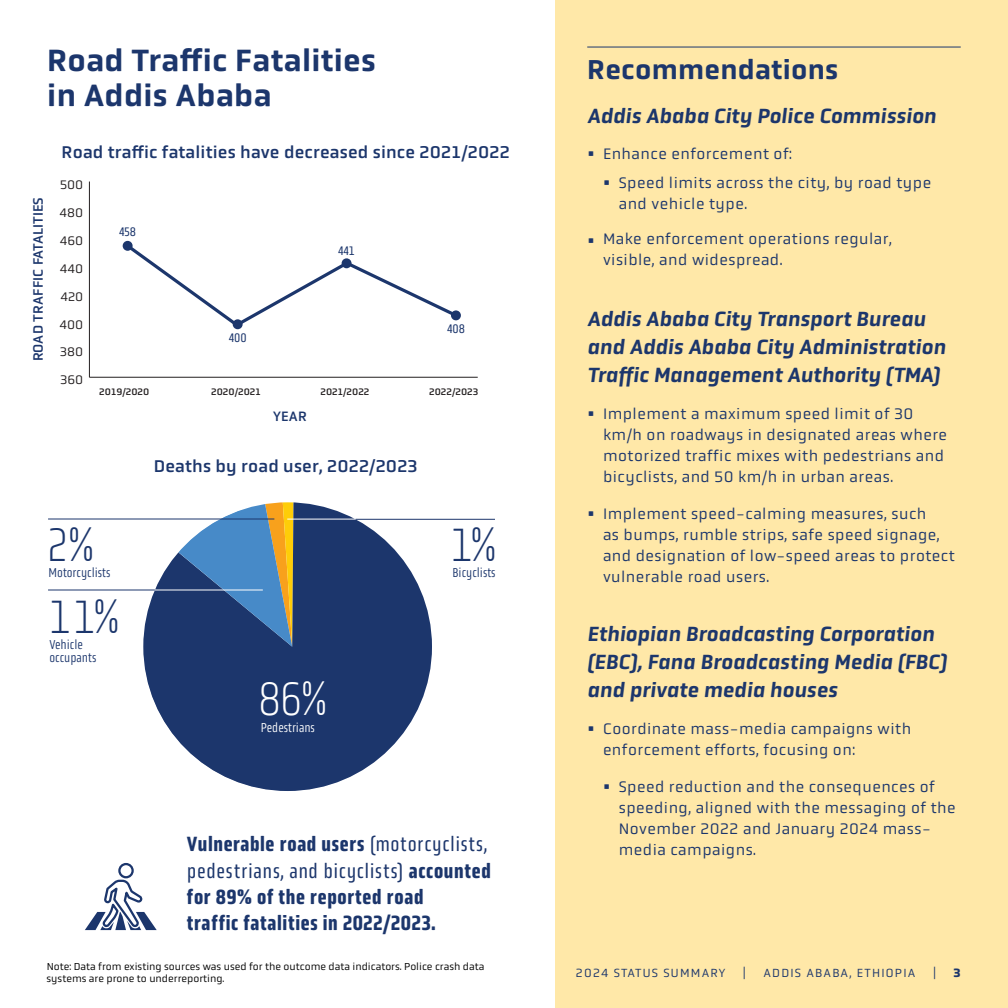
<style>
.page{position:relative;width:1008px;height:1008px;background:#fff}
.page>*{position:absolute;margin:0;border:0;box-sizing:border-box;transform-origin:0 0}
.t1{font:100 48.82px "Obvia Condensed";color:#1c366c}
.t2{font:100 48.82px "Obvia Condensed";color:#fff}
.t3{font:500 31.5px/35px "Obvia";letter-spacing:.01em;color:#1c366c}
.t4{font:500 28px "Obvia";letter-spacing:.01em;color:#1c366c}
.t5{font:italic 500 21px/28px "Obvia";color:#1c366c}
.t6{font:500 21px/26.2px "Obvia Condensed";letter-spacing:.03em;color:#1c366c}
.t7{font:17.5px "Obvia";letter-spacing:.01em;color:#1c366c}
.t8{font:15.75px/21px "Obvia";letter-spacing:.03em;color:#1c366c}
.t9{font:14px "Obvia";letter-spacing:.01em;color:#1c366c}
.t10{font:300 13.47px/13.5px "Obvia Condensed";color:#1c366c}
.t11{font:300 13.47px "Obvia Condensed";color:#fff}
.t12{font:12.78px "Obvia";color:#231f20}
.t13{font:12.78px "Obvia Condensed";color:#1c366c}
.t14{font:12.25px "Obvia";letter-spacing:.1em;color:#1c366c}
.t15{font:700 12.25px "Obvia";color:#1c366c}
.t16{font:10.5px/12.2px "Obvia";color:#000}
.t17{font:9.62px "Obvia";color:#231f20}
.s1{font-weight:400}
.s2{font-size:28px}
</style>
<div class="page">
<div style="left:556px;top:0;width:452px;height:1008px;background:#ffe8a8"></div>
<hr style="left:587px;top:47px;width:374px;height:1px;background:#1c366c">
<svg style="left:143px;top:502px;width:289px;height:289px;fill:#1c366c"></svg>
<svg style="left:178px;top:502px;width:115px;height:145px;background:#627f9a"></svg>
<hr style="left:48px;top:519px;width:226px;height:1px;background:#1c366c">
<hr style="left:356px;top:519px;width:139px;height:1px;background:#1c366c">
<hr style="left:147px;top:590px;width:116px;height:1px;background:#fff">
<hr style="left:287px;top:519px;width:69px;height:1px;background:#fff">
<hr style="left:48px;top:590px;width:107px;height:1px;background:#1c366c">
<svg style="left:119px;top:864px;width:14px;height:13px"></svg>
<div style="left:118px;top:863px;width:16px;height:15px;border:2px solid #1c366c;border-radius:50%"></div>
<svg style="left:85px;top:878px;width:72px;height:52px"></svg>
<svg style="left:123px;top:241px;width:336px;height:89px"></svg>
<hr style="left:89px;top:377px;width:389px;height:1px;background:#231f20">
<hr style="left:89px;top:182px;width:1px;height:195px;background:#231f20">
<div style="left:123px;top:241px;width:10px;height:10px;background:#1c366c;border-radius:50%"></div>
<div style="left:233px;top:319px;width:10px;height:10px;background:#1c366c;border-radius:50%"></div>
<div style="left:342px;top:258px;width:10px;height:10px;background:#1c366c;border-radius:50%"></div>
<div style="left:451px;top:310px;width:10px;height:10px;background:#1c366c;border-radius:50%"></div>
<h2 class="t3" style="left:47px;top:43px;width:330px">Road Traffic Fatalities in Addis Ababa</h2>
<p class="t7" style="left:62px;top:142px;width:450px">Road traffic fatalities have decreased since 2021/2022</p>
<p class="t9" style="left:30px;top:361px;width:166px;rotate:-90deg">ROAD TRAFFIC FATALITIES</p>
<p class="t12" style="left:60px;top:178px;width:25px">500</p>
<p class="t12" style="left:60px;top:206px;width:25px">480</p>
<p class="t12" style="left:60px;top:233px;width:25px">460</p>
<p class="t12" style="left:60px;top:261px;width:25px">440</p>
<p class="t12" style="left:60px;top:289px;width:24px">420</p>
<p class="t12" style="left:60px;top:317px;width:25px">400</p>
<p class="t12" style="left:60px;top:345px;width:25px">380</p>
<p class="t12" style="left:60px;top:372px;width:25px">360</p>
<p class="t13" style="left:119px;top:224px;width:19px">458</p>
<p class="t13" style="left:229px;top:331px;width:19px">400</p>
<p class="t13" style="left:338px;top:243px;width:19px">441</p>
<p class="t13" style="left:447px;top:321px;width:19px">408</p>
<p class="t17" style="left:99px;top:386px;width:51px">2019/2020</p>
<p class="t17" style="left:211px;top:386px;width:51px">2020/2021</p>
<p class="t17" style="left:321px;top:386px;width:50px">2021/2022</p>
<p class="t17" style="left:429px;top:386px;width:51px">2022/2023</p>
<p class="t9" style="left:273px;top:408px;width:35px">YEAR</p>
<p class="t7" style="left:154px;top:455px;width:265px">Deaths by road user, 2022/2023</p>
<h1 class="t1" style="left:48px;top:517px;width:48px">2%</h1>
<p class="t10" style="left:49px;top:566px;width:63px">Motorcyclists</p>
<h1 class="t1" style="left:48px;top:589px;width:73px">11%</h1>
<p class="t10" style="left:49px;top:637px;width:48px">Vehicle occupants</p>
<h1 class="t2" style="left:258px;top:671px;width:71px">86%</h1>
<p class="t11" style="left:261px;top:719px;width:56px">Pedestrians</p>
<h1 class="t1" style="left:450px;top:517px;width:48px">1%</h1>
<p class="t10" style="left:452px;top:566px;width:45px">Bicyclists</p>
<h3 class="t6" style="left:187px;top:831px;width:305px">Vulnerable road users <span class="s1">(motorcyclists, pedestrians, and bicyclists)</span> accounted for 89% of the reported road<br>traffic fatalities in 2022/2023.</h3>
<p class="t16" style="left:47px;top:960px;width:439px">Note: Data from existing sources was used for the outcome data indicators. Police crash data systems are prone to underreporting.</p>
<h3 class="t4" style="left:587px;top:53px;width:253px">Recommendations</h3>
<h3 class="t5" style="left:587px;top:101px;width:350px">Addis Ababa City Police Commission</h3>
<p class="t8" style="left:603px;top:140px;width:330px;line-height:28.9px;text-indent:-16px"><span class="s2">·</span> Enhance enforcement of:<br><span class="s2">·</span> Speed limits across the city, by road type</p>
<p class="t8" style="left:619px;top:193px;width:130px">and vehicle type.</p>
<p class="t8" style="left:603px;top:228px;width:290px;text-indent:-16px"><span class="s2">·</span> Make enforcement operations regular, visible, and widespread.</p>
<h3 class="t5" style="left:587px;top:305px;width:360px">Addis Ababa City Transport Bureau and Addis Ababa City Administration<br>Traffic Management Authority (TMA)</h3>
<p class="t8" style="left:603px;top:403px;width:346px;text-indent:-16px"><span class="s2">·</span> Implement a maximum speed limit of 30 km/h on roadways in designated areas where motorized traffic mixes with pedestrians and bicyclists, and 50 km/h in urban areas.</p>
<p class="t8" style="left:603px;top:503px;width:353px;text-indent:-16px"><span class="s2">·</span> Implement speed-calming measures, such<br>as bumps, rumble strips, safe speed signage, and designation of low-speed areas to protect vulnerable road users.</p>
<h3 class="t5" style="left:587px;top:620px;width:361px">Ethiopian Broadcasting Corporation (EBC), Fana Broadcasting Media (FBC) and private media houses</h3>
<p class="t8" style="left:603px;top:718px;width:310px;text-indent:-16px"><span class="s2">·</span> Coordinate mass-media campaigns with enforcement efforts, focusing on:</p>
<p class="t8" style="left:619px;top:776px;width:339px;text-indent:-16px"><span class="s2">·</span> Speed reduction and the consequences of speeding, aligned with the messaging of the November 2022 and January 2024 mass&shy;media campaigns.</p>
<p class="t14" style="left:576px;top:966px;width:151px">2024 STATUS SUMMARY</p>
<p class="t14" style="left:743px;top:966px;width:5px">|</p>
<p class="t14" style="left:763px;top:966px;width:154px">ADDIS ABABA, ETHIOPIA</p>
<p class="t14" style="left:933px;top:966px;width:5px">|</p>
<p class="t15" style="left:954px;top:965px;width:9px">3</p>
</div>
